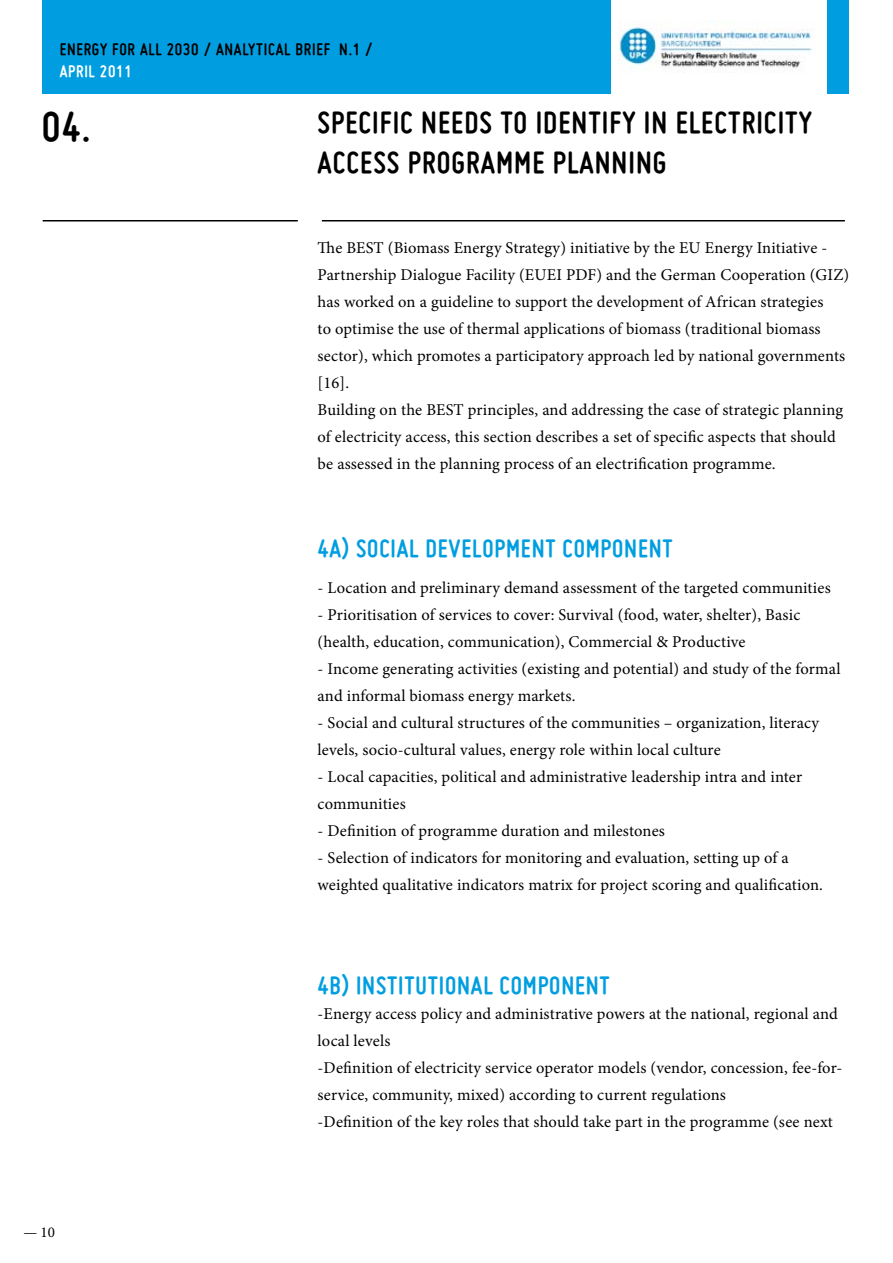
<style>
.page{position:relative;width:893px;height:1263px;background:#fff}
.page>*{position:absolute;margin:0;border:0;box-sizing:border-box;transform-origin:0 0}
.t1{font:700 45px "Miso";color:#000}
.t2{font:700 33px/40.5px "Miso";letter-spacing:.03em;color:#000}
.t3{font:700 27px "Miso";letter-spacing:.03em;color:#009ee0}
.t4{font:700 18px "Miso";letter-spacing:.04em;color:#000}
.t5{font:700 18px "Miso";letter-spacing:.04em;color:#fff}
.t6{font:16.5px/27px "Minion Pro";letter-spacing:.01em;color:#000}
.t7{font:15px "Minion Pro";color:#000}
</style>
<div class="page">
<hr style="left:43px;top:220px;width:255px;height:1px;background:#000">
<hr style="left:322px;top:220px;width:523px;height:1px;background:#000">
<div style="left:43px;top:0;width:806px;height:94px;background:#009ee0"></div>
<svg style="left:611px;top:0;width:215px;height:94px;background:#e8f0f3"></svg>
<p class="t4" style="left:60px;top:39px;width:315px">ENERGY FOR ALL 2030 / ANALYTICAL BRIEF N.1 /</p>
<p class="t5" style="left:60px;top:61px;width:74px">APRIL 2011</p>
<h1 class="t1" style="left:42px;top:101px;width:50px">04.</h1>
<p class="t7" style="left:23px;top:1222px;width:33px">— 10</p>
<h2 class="t2" style="left:318px;top:102px;width:496px">SPECIFIC NEEDS TO IDENTIFY IN ELECTRICITY<br>ACCESS PROGRAMME PLANNING</h2>
<p class="t6" style="left:318px;top:235px;width:533px">The BEST (Biomass Energy Strategy) initiative by the EU Energy Initiative - Partnership Dialogue Facility (EUEI PDF) and the German Cooperation (GIZ) has worked on a guideline to support the development of African strategies<br>to optimise the use of thermal applications of biomass (traditional biomass sector), which promotes a participatory approach led by national governments [16].<br>Building on the BEST principles, and addressing the case of strategic planning of electricity access, this section describes a set of specific aspects that should be assessed in the planning process of an electrification programme.</p>
<h3 class="t3" style="left:318px;top:533px;width:357px">4A) SOCIAL DEVELOPMENT COMPONENT</h3>
<p class="t6" style="left:318px;top:574px;width:515px">- Location and preliminary demand assessment of the targeted communities</p>
<p class="t6" style="left:318px;top:601px;width:484px">- Prioritisation of services to cover: Survival (food, water, shelter), Basic (health, education, communication), Commercial &amp; Productive</p>
<p class="t6" style="left:318px;top:655px;width:524px">- Income generating activities (existing and potential) and study of the formal and informal biomass energy markets.</p>
<p class="t6" style="left:318px;top:709px;width:503px">- Social and cultural structures of the communities – organization, literacy levels, socio-cultural values, energy role within local culture</p>
<p class="t6" style="left:318px;top:763px;width:486px">- Local capacities, political and administrative leadership intra and inter communities</p>
<p class="t6" style="left:318px;top:817px;width:349px">- Definition of programme duration and milestones</p>
<p class="t6" style="left:318px;top:844px;width:507px">- Selection of indicators for monitoring and evaluation, setting up of a weighted qualitative indicators matrix for project scoring and qualification.</p>
<h3 class="t3" style="left:318px;top:970px;width:294px">4B) INSTITUTIONAL COMPONENT</h3>
<p class="t6" style="left:318px;top:1000px;width:526px">-Energy access policy and administrative powers at the national, regional and local levels<br>-Definition of electricity service operator models (vendor, concession, fee-for&shy;service, community, mixed) according to current regulations<br>-Definition of the key roles that should take part in the programme (see next</p>
</div>
